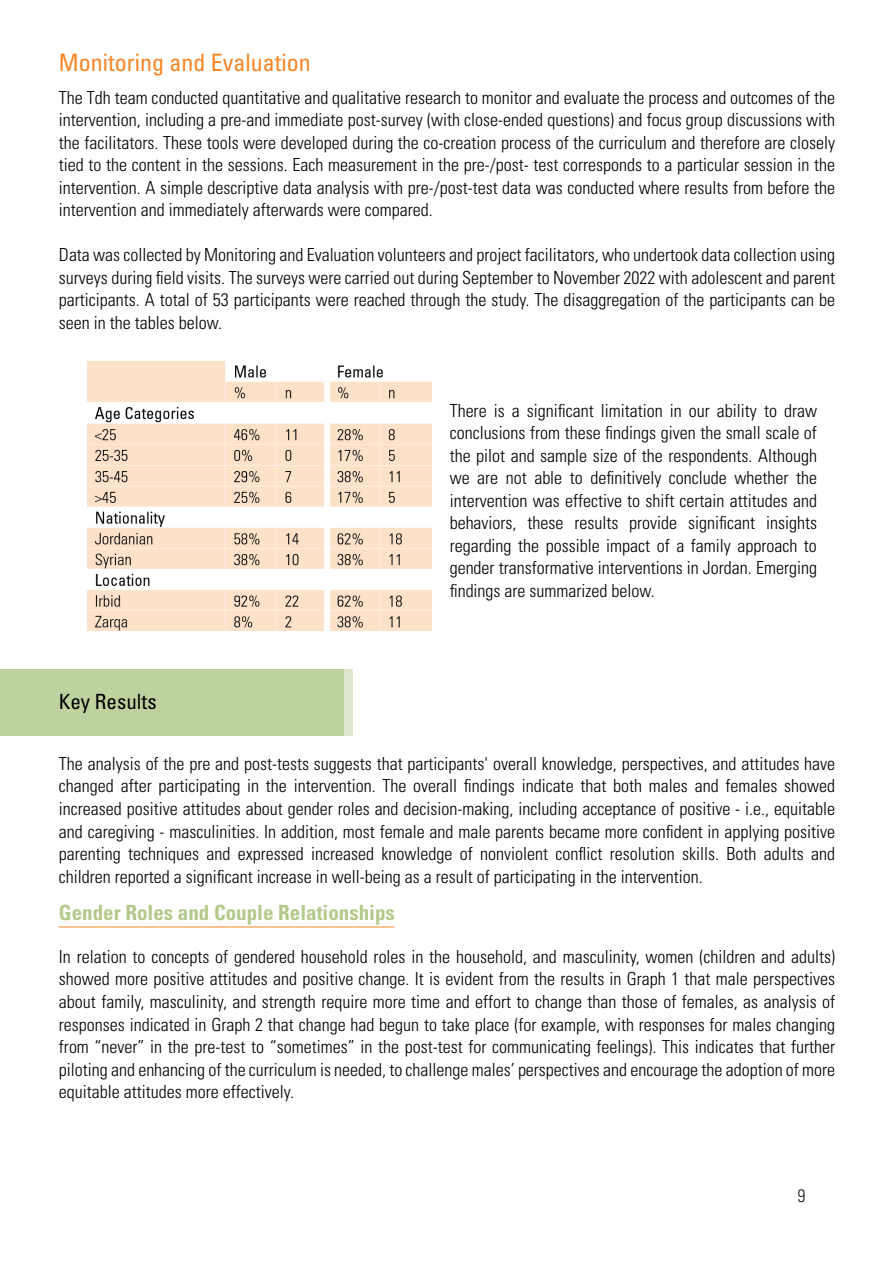
<style>
.page{position:relative;width:893px;height:1263px;background:#fff}
.page>*{position:absolute;margin:0;border:0;box-sizing:border-box;transform-origin:0 0}
.t1{font:condensed 24px "Univers LT Std";color:#f58423}
.t2{font:700 condensed 21px "Univers LT Std";color:#b2c989}
.t3{font:condensed 21px "Univers LT Std";color:#000002}
.t4{font:300 condensed 18px/22.5px "Univers LT Std";color:#000001;text-align:justify}
.t5{font:300 condensed 18px "Univers LT Std";color:#231f20}
</style>
<div class="page">
<div style="left:0;top:670px;width:352px;height:66px;background:#bdd29f"></div>
<div style="left:344px;top:670px;width:8px;height:66px;background:#dee6cc"></div>
<hr style="left:59px;top:926px;width:335px;height:1px;background:#f58423">
<img style="left:87px;top:361px;width:344px;height:270px">
<div style="left:324px;top:382px;width:6px;height:256px;background:#fff"></div>
<h1 class="t1" style="left:59px;top:47px;width:253px">Monitoring and Evaluation</h1>
<p class="t4" style="left:59px;top:86px;width:778px">The Tdh team conducted quantitative and qualitative research to monitor and evaluate the process and outcomes of the intervention, including a pre-and immediate post-survey (with close-ended questions) and focus group discussions with the facilitators. These tools were developed during the co-creation process of the curriculum and therefore are closely tied to the content in the sessions. Each measurement in the pre-/post- test corresponds to a particular session in the intervention. A simple descriptive data analysis with pre-/post-test data was conducted where results from before the intervention and immediately afterwards were compared.</p>
<p class="t4" style="left:59px;top:244px;width:778px">Data was collected by Monitoring and Evaluation volunteers and project facilitators, who undertook data collection using surveys during field visits. The surveys were carried out during September to November 2022 with adolescent and parent participants. A total of 53 participants were reached through the study. The disaggregation of the participants can be seen in the tables below.</p>
<p class="t3" style="left:59px;top:688px;width:99px">Key Results</p>
<p class="t4" style="left:450px;top:399px;width:369px">There is a significant limitation in our ability to draw conclusions from these findings given the small scale of the pilot and sample size of the respondents. Although we are not able to definitively conclude whether the intervention was effective to shift certain attitudes and behaviors, these results provide significant insights regarding the possible impact of a family approach to gender transformative interventions in Jordan. Emerging findings are summarized below.</p>
<p class="t4" style="left:59px;top:752px;width:778px">The analysis of the pre and post-tests suggests that participants' overall knowledge, perspectives, and attitudes have changed after participating in the intervention. The overall findings indicate that both males and females showed increased positive attitudes about gender roles and decision-making, including acceptance of positive - i.e., equitable and caregiving - masculinities. In addition, most female and male parents became more confident in applying positive parenting techniques and expressed increased knowledge of nonviolent conflict resolution skills. Both adults and children reported a significant increase in well-being as a result of participating in the intervention.</p>
<p class="t2" style="left:59px;top:900px;width:338px">Gender Roles and Couple Relationships</p>
<p class="t4" style="left:59px;top:945px;width:778px">In relation to concepts of gendered household roles in the household, and masculinity, women (children and adults) showed more positive attitudes and positive change. It is evident from the results in Graph 1 that male perspectives about family, masculinity, and strength require more time and effort to change than those of females, as analysis of responses indicated in Graph 2 that change had begun to take place (for example, with responses for males changing from “never” in the pre-test to “sometimes” in the post-test for communicating feelings). This indicates that further piloting and enhancing of the curriculum is needed, to challenge males’ perspectives and encourage the adoption of more equitable attitudes more effectively.</p>
<p class="t5" style="left:797px;top:1185px;width:9px">9</p>
</div>
